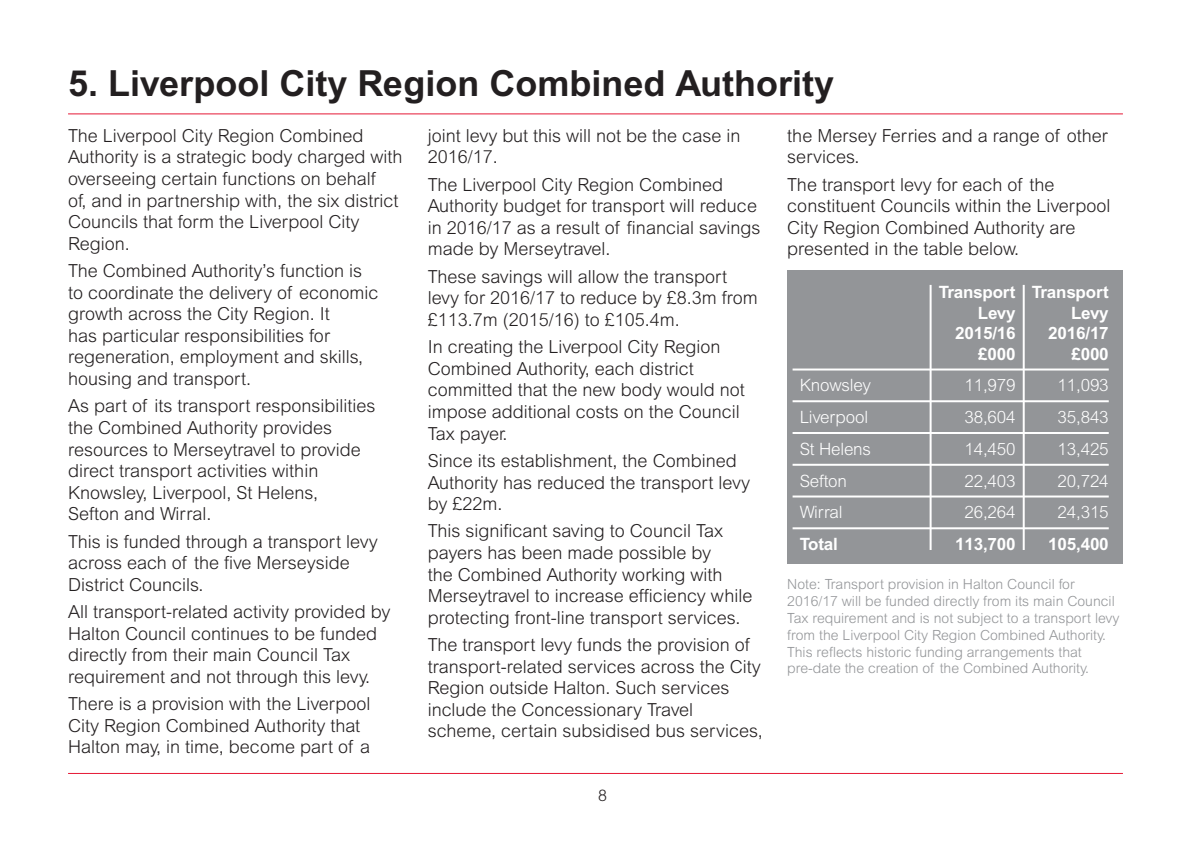
<style>
.page{position:relative;width:1191px;height:842px;background:#fff}
.page>*{position:absolute;margin:0;border:0;box-sizing:border-box;transform-origin:0 0}
.t1{font:700 36px "Arial";color:#231f20}
.t2{font:300 18px/21.6px "Arial";color:#231f20}
.t3{font:300 17px "Arial";letter-spacing:-.01em;color:#fff}
.t4{font:700 17px/20.4px "Arial";letter-spacing:-.01em;color:#fff;text-align:right}
.t5{font:300 16px "Arial";color:#231f20}
.t6{font:300 14px/16.8px "Arial";color:#939598}
</style>
<div class="page">
<hr style="left:68px;top:113px;width:1055px;height:1px;background:#e51836">
<hr style="left:68px;top:773px;width:1055px;height:1px;background:#e51836">
<div style="left:787px;top:271px;width:336px;height:293px;background:#939598"></div>
<hr style="left:792px;top:368px;width:316px;height:2px;background:#fff">
<hr style="left:792px;top:464px;width:316px;height:2px;background:#fff">
<hr style="left:792px;top:400px;width:316px;height:2px;background:#fff">
<hr style="left:792px;top:495px;width:316px;height:2px;background:#fff">
<hr style="left:792px;top:527px;width:316px;height:2px;background:#fff">
<hr style="left:792px;top:432px;width:316px;height:2px;background:#fff">
<hr style="left:1022px;top:285px;width:2px;height:265px;background:#fff">
<hr style="left:929px;top:285px;width:2px;height:265px;background:#fff">
<p class="t1" style="left:68px;top:63px;width:767px">5. Liverpool City Region Combined Authority</p>
<p class="t2" style="left:68px;top:125px;width:336px">The Liverpool City Region Combined Authority is a strategic body charged with overseeing certain functions on behalf<br>of, and in partnership with, the six district Councils that form the Liverpool City Region.</p>
<p class="t2" style="left:68px;top:260px;width:312px">The Combined Authority’s function is to coordinate the delivery of economic growth across the City Region. It<br>has particular responsibilities for regeneration, employment and skills, housing and transport.</p>
<p class="t2" style="left:68px;top:395px;width:309px">As part of its transport responsibilities the Combined Authority provides resources to Merseytravel to provide direct transport activities within Knowsley, Liverpool, St Helens,<br>Sefton and Wirral.</p>
<p class="t2" style="left:68px;top:530px;width:311px">This is funded through a transport levy across each of the five Merseyside<br>District Councils.</p>
<p class="t2" style="left:68px;top:601px;width:324px">All transport-related activity provided by Halton Council continues to be funded directly from their main Council Tax requirement and not through this levy.</p>
<p class="t2" style="left:68px;top:693px;width:304px">There is a provision with the Liverpool<br>City Region Combined Authority that<br>Halton may, in time, become part of a</p>
<p class="t2" style="left:787px;top:125px;width:322px">the Mersey Ferries and a range of other services.</p>
<p class="t2" style="left:787px;top:173px;width:325px">The transport levy for each of the constituent Councils within the Liverpool City Region Combined Authority are presented in the table below.</p>
<p class="t4" style="left:1031px;top:282px;width:78px">Transport<br>Levy<br>2016/17 £000</p>
<p class="t3" style="left:1057px;top:376px;width:53px">11,093</p>
<p class="t3" style="left:1057px;top:407px;width:53px">35,843</p>
<p class="t3" style="left:1057px;top:439px;width:53px">13,425</p>
<p class="t3" style="left:1057px;top:471px;width:53px">20,724</p>
<p class="t3" style="left:1057px;top:503px;width:53px">24,315</p>
<p class="t4" style="left:1048px;top:534px;width:62px">105,400</p>
<p class="t2" style="left:428px;top:125px;width:314px">joint levy but this will not be the case in<br>2016/17.</p>
<p class="t2" style="left:428px;top:173px;width:334px">The Liverpool City Region Combined Authority budget for transport will reduce in 2016/17 as a result of financial savings made by Merseytravel.</p>
<p class="t2" style="left:428px;top:266px;width:332px">These savings will allow the transport levy for 2016/17 to reduce by £8.3m from £113.7m (2015/16) to £105.4m.</p>
<p class="t2" style="left:428px;top:336px;width:318px">In creating the Liverpool City Region<br>Combined Authority, each district committed that the new body would not impose additional costs on the Council<br>Tax payer.</p>
<p class="t2" style="left:428px;top:450px;width:324px">Since its establishment, the Combined<br>Authority has reduced the transport levy by £22m.</p>
<p class="t2" style="left:428px;top:520px;width:326px">This significant saving to Council Tax payers has been made possible by<br>the Combined Authority working with Merseytravel to increase efficiency while protecting front-line transport services.</p>
<p class="t2" style="left:428px;top:634px;width:336px">The transport levy funds the provision of transport-related services across the City Region outside Halton. Such services include the Concessionary Travel scheme, certain subsidised bus services,</p>
<p class="t4" style="left:938px;top:282px;width:78px">Transport<br>Levy<br>2015/16 £000</p>
<p class="t3" style="left:964px;top:376px;width:53px">11,979</p>
<p class="t3" style="left:964px;top:407px;width:53px">38,604</p>
<p class="t3" style="left:964px;top:439px;width:53px">14,450</p>
<p class="t3" style="left:964px;top:471px;width:53px">22,403</p>
<p class="t3" style="left:964px;top:503px;width:53px">26,264</p>
<p class="t4" style="left:955px;top:534px;width:62px">113,700</p>
<p class="t3" style="left:799px;top:376px;width:73px">Knowsley</p>
<p class="t3" style="left:799px;top:407px;width:70px">Liverpool</p>
<p class="t3" style="left:799px;top:439px;width:73px">St Helens</p>
<p class="t3" style="left:799px;top:471px;width:49px">Sefton</p>
<p class="t3" style="left:799px;top:503px;width:44px">Wirral</p>
<p class="t4" style="left:799px;top:534px;width:40px">Total</p>
<p class="t6" style="left:787px;top:576px;width:334px">Note: Transport provision in Halton Council for 2016/17 will be funded directly from its main Council Tax requirement and is not subject to a transport levy from the Liverpool City Region Combined Authority.<br>This reflects historic funding arrangements that pre-date the creation of the Combined Authority.</p>
<p class="t5" style="left:598px;top:786px;width:10px">8</p>
</div>
